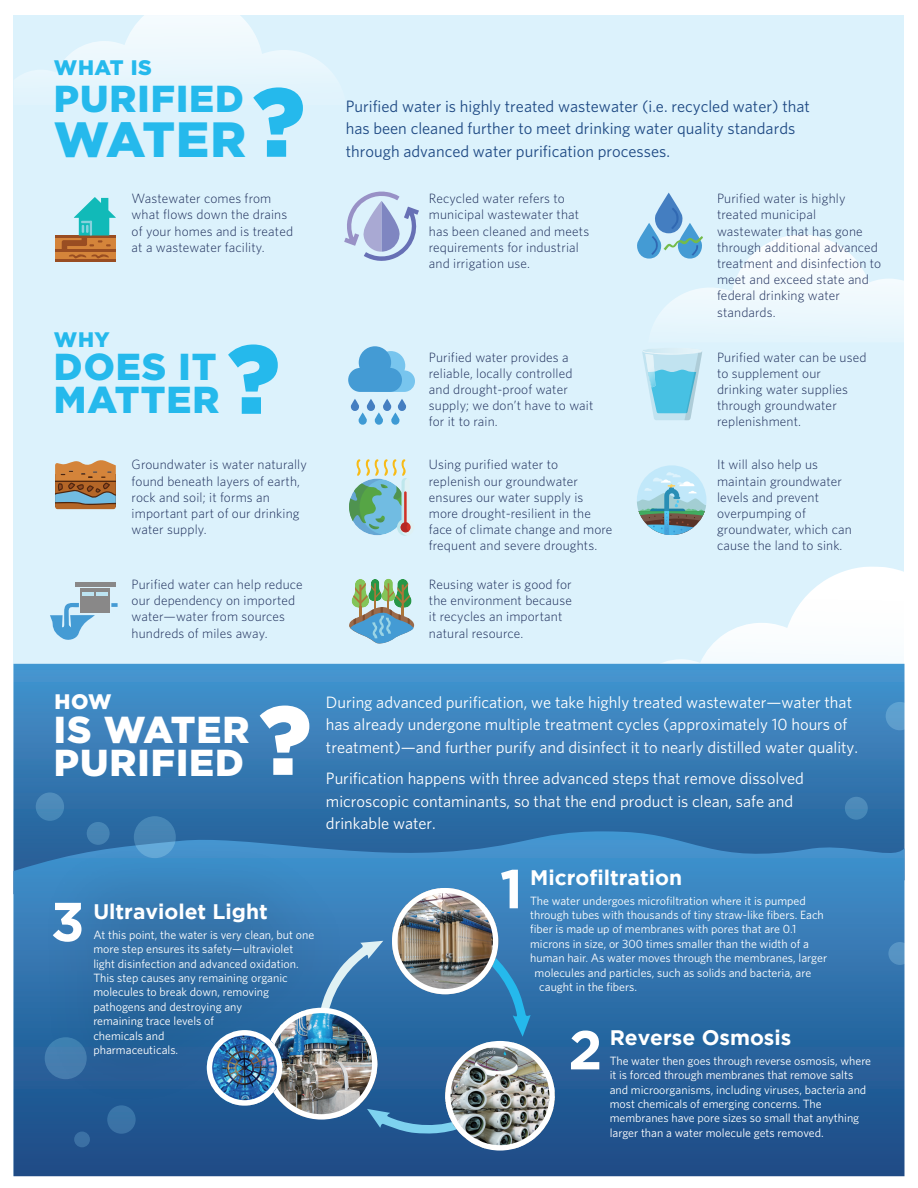
<style>
.page{position:relative;width:918px;height:1188px;background:#fff}
.page>*{position:absolute;margin:0;border:0;box-sizing:border-box;transform-origin:0 0}
.t1{font:900 97.5px "Gotham";color:#25b9ec}
.t2{font:900 97.5px "Gotham";color:#fff}
.t3{font:700 54.75px "Gotham";color:#fff}
.t4{font:900 49.5px "Gotham";letter-spacing:-.02em;color:#25b9ec}
.t5{font:900 37.5px/33px "Gotham";letter-spacing:.025em;color:#25b9ec}
.t6{font:900 37.5px/33px "Gotham";letter-spacing:.025em;color:#fff}
.t7{font:700 21px "Gotham";color:#fff}
.t8{font:900 21px "Gotham";letter-spacing:.025em;color:#25b9ec}
.t9{font:900 21px "Gotham";color:#fff}
.t10{font:16.5px/22.5px "Whitney";color:#fff}
.t11{font:16.5px/22.5px "Whitney";color:#1f4a84}
.t12{font:300 13.5px/16.2px "Whitney";letter-spacing:.01em;color:#1c2c59}
.t13{font:12px/14.4px "Whitney";color:#fff}
</style>
<div class="page">
<div style="left:14px;top:15px;width:890px;height:1161px;background:#dcf2fc"></div>
<svg style="left:629px;top:566px;width:275px;height:98px"></svg>
<svg style="left:17px;top:15px;width:315px;height:64px"></svg>
<svg style="left:14px;top:664px;width:890px;height:167px;background:#387fb8"></svg>
<div style="left:55px;top:235px;width:61px;height:27px;background:#d4843a"></div>
<hr style="left:55px;top:235px;width:61px;height:3px;background:#994d22">
<hr style="left:55px;top:250px;width:61px;height:2px;background:#994d22">
<hr style="left:55px;top:259px;width:61px;height:3px;background:#994d22">
<svg style="left:62px;top:197px;width:54px;height:62px"></svg>
<svg style="left:637px;top:193px;width:267px;height:138px"></svg>
<svg style="left:50px;top:603px;width:45px;height:37px"></svg>
<div style="left:80px;top:588px;width:30px;height:25px;background:#898888"></div>
<div style="left:75px;top:582px;width:40px;height:5px;background:#898888"></div>
<svg style="left:111px;top:603px;width:7px;height:4px"></svg>
<hr style="left:82px;top:592px;width:12px;height:4px;background:#bde4f2">
<hr style="left:96px;top:592px;width:11px;height:4px;background:#bde4f2">
<svg style="left:55px;top:460px;width:61px;height:49px;background:#a77f58"></svg>
<svg style="left:349px;top:459px;width:62px;height:77px"></svg>
<svg style="left:349px;top:579px;width:66px;height:65px"></svg>
<svg style="left:642px;top:349px;width:60px;height:71px"></svg>
<svg style="left:398px;top:831px;width:506px;height:345px;background:#2d6da7"></svg>
<div style="left:845px;top:797px;width:23px;height:23px;background:#4c89b9;border-radius:50%"></div>
<svg style="left:886px;top:702px;width:28px;height:28px"></svg>
<svg style="left:134px;top:816px;width:42px;height:42px"></svg>
<div style="left:36px;top:792px;width:28px;height:29px;background:#4d8ab9;border-radius:50%"></div>
<svg style="left:888px;top:942px;width:23px;height:23px"></svg>
<img style="left:13px;top:820px;width:385px;height:357px">
<img style="left:207px;top:888px;width:348px;height:263px">
<svg style="left:348px;top:346px;width:67px;height:46px"></svg>
<svg style="left:350px;top:399px;width:57px;height:26px"></svg>
<svg style="left:344px;top:192px;width:75px;height:69px"></svg>
<svg style="left:637px;top:465px;width:69px;height:70px"></svg>
<h3 class="t8" style="left:54px;top:55px;width:99px">WHAT IS</h3>
<h3 class="t5" style="left:54px;top:82px;width:192px">PURIFIED</h3>
<h3 class="t4" style="left:54px;top:111px;width:194px">WATER</h3>
<h1 class="t1" style="left:252px;top:66px;width:54px">?</h1>
<p class="t11" style="left:346px;top:94px;width:466px">Purified water is highly treated wastewater (i.e. recycled water) that has been cleaned further to meet drinking water quality standards</p>
<p class="t11" style="left:346px;top:139px;width:326px">through advanced water purification processes.</p>
<p class="t12" style="left:429px;top:190px;width:162px">Recycled water refers to municipal wastewater that has been cleaned and meets requirements for industrial and irrigation use.</p>
<p class="t12" style="left:132px;top:190px;width:163px">Wastewater comes from what flows down the drains of your homes and is treated at a wastewater facility.</p>
<p class="t12" style="left:717px;top:190px;width:166px">Purified water is highly treated municipal wastewater that has gone through additional advanced treatment and disinfection to meet and exceed state and federal drinking water standards.</p>
<h3 class="t8" style="left:54px;top:327px;width:57px">WHY</h3>
<h3 class="t5" style="left:54px;top:349px;width:167px">DOES IT<br>MATTER</h3>
<h1 class="t1" style="left:227px;top:323px;width:54px">?</h1>
<p class="t12" style="left:429px;top:348px;width:166px">Purified water provides a reliable, locally controlled and drought-proof water supply; we don’t have to wait for it to rain.</p>
<p class="t12" style="left:717px;top:348px;width:151px">Purified water can be used to supplement our drinking water supplies through groundwater replenishment.</p>
<p class="t12" style="left:132px;top:456px;width:177px">Groundwater is water naturally found beneath layers of earth, rock and soil; it forms an important part of our drinking water supply.</p>
<p class="t12" style="left:429px;top:456px;width:185px">Using purified water to replenish our groundwater ensures our water supply is more drought-resilient in the face of climate change and more frequent and severe droughts.</p>
<p class="t12" style="left:717px;top:456px;width:136px">It will also help us maintain groundwater levels and prevent overpumping of groundwater, which can cause the land to sink.</p>
<p class="t12" style="left:132px;top:576px;width:173px">Purified water can help reduce our dependency on imported water—water from sources hundreds of miles away.</p>
<p class="t12" style="left:429px;top:576px;width:145px">Reusing water is good for the environment because it recycles an important natural resource.</p>
<h3 class="t9" style="left:54px;top:690px;width:59px">HOW</h3>
<h3 class="t6" style="left:54px;top:712px;width:197px">IS WATER<br>PURIFIED</h3>
<h1 class="t2" style="left:259px;top:684px;width:54px">?</h1>
<p class="t10" style="left:326px;top:691px;width:534px">During advanced purification, we take highly treated wastewater—water that has already undergone multiple treatment cycles (approximately 10 hours of treatment)—and further purify and disinfect it to nearly distilled water quality.</p>
<p class="t10" style="left:326px;top:767px;width:480px">Purification happens with three advanced steps that remove dissolved microscopic contaminants, so that the end product is clean, safe and drinkable water.</p>
<h2 class="t3" style="left:51px;top:890px;width:36px">3</h2>
<h3 class="t7" style="left:93px;top:900px;width:176px">Ultraviolet Light</h3>
<p class="t13" style="left:93px;top:927px;width:222px">At this point, the water is very clean, but one more step ensures its safety—ultraviolet light disinfection and advanced oxidation.<br>This step causes any remaining organic molecules to break down, removing pathogens and destroying any<br>remaining trace levels of<br>chemicals and<br>pharmaceuticals.</p>
<h2 class="t3" style="left:500px;top:857px;width:25px">1</h2>
<h3 class="t7" style="left:530px;top:865px;width:153px">Microfiltration</h3>
<p class="t13" style="left:530px;top:893px;width:277px">The water undergoes microfiltration where it is pumped</p>
<p class="t13" style="left:530px;top:907px;width:295px">through tubes with thousands of tiny straw-like fibers. Each</p>
<p class="t13" style="left:530px;top:922px;width:268px">fiber is made up of membranes with pores that are 0.1</p>
<p class="t13" style="left:530px;top:936px;width:280px">microns in size, or 300 times smaller than the width of a</p>
<p class="t13" style="left:530px;top:950px;width:299px">human hair. As water moves through the membranes, larger</p>
<p class="t13" style="left:535px;top:965px;width:278px">molecules and particles, such as solids and bacteria, are</p>
<p class="t13" style="left:539px;top:979px;width:99px">caught in the fibers.</p>
<h3 class="t7" style="left:610px;top:1026px;width:183px">Reverse Osmosis</h3>
<p class="t13" style="left:610px;top:1053px;width:263px">The water then goes through reverse osmosis, where it is forced through membranes that remove salts and microorganisms, including viruses, bacteria and most chemicals of emerging concerns. The membranes have pore sizes so small that anything larger than a water molecule gets removed.</p>
<h2 class="t3" style="left:568px;top:1018px;width:36px">2</h2>
</div>
